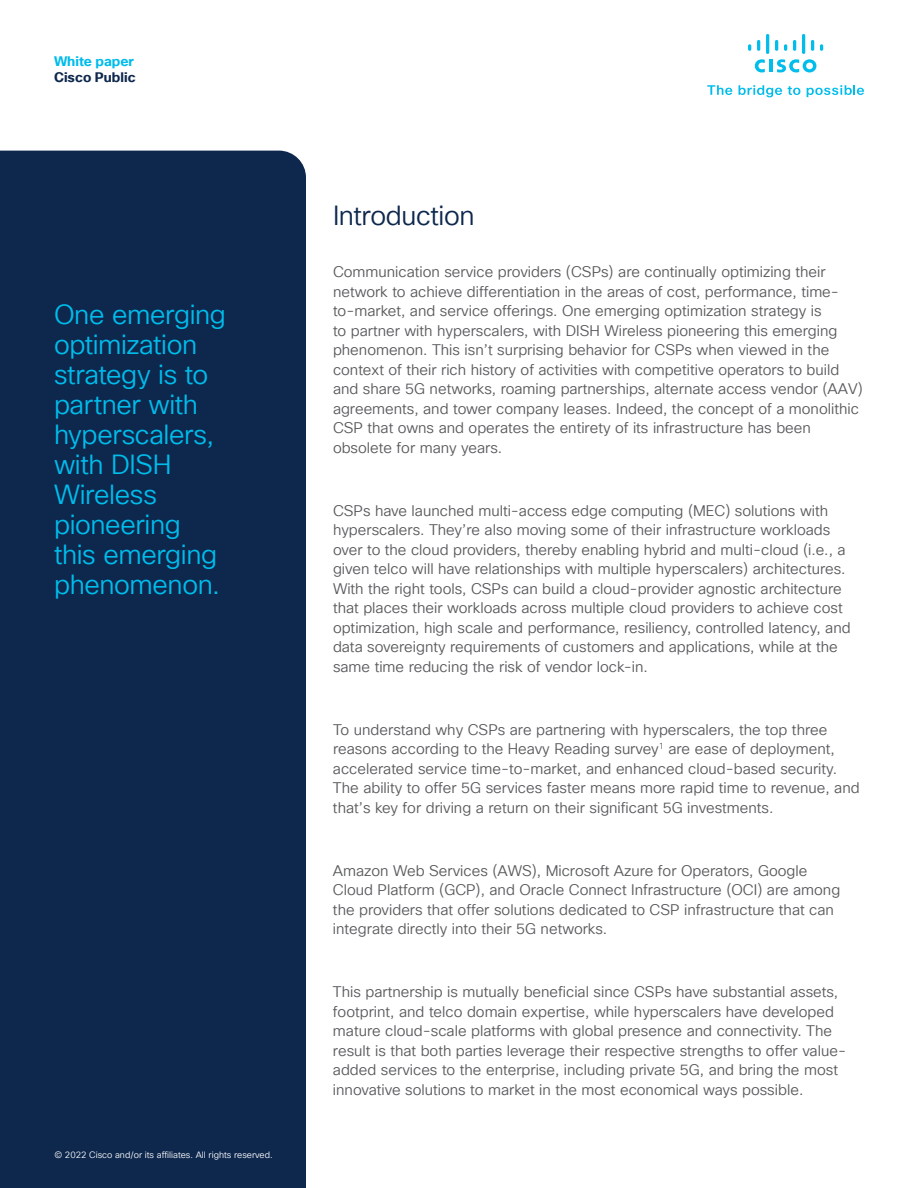
<style>
.page{position:relative;width:918px;height:1188px;background:#fff}
.page>*{position:absolute;margin:0;border:0;box-sizing:border-box;transform-origin:0 0}
.t1{font:27px/30px "Cisco Sans TT Light";letter-spacing:-.015em;color:#00bceb}
.t2{font:27px "Cisco Sans TT Light";letter-spacing:-.015em;color:#0d274d}
.t3{font:15px/19.5px "Cisco Sans TT Light";color:#58595b}
.t4{font:700 13.5px "Cisco Sans TT";color:#0d274d}
.t5{font:700 13.5px "Cisco Sans TT";color:#00bceb}
.t6{font:9px "Cisco Sans TT Light";color:#fff}
</style>
<div class="page">
<svg style="left:707px;top:85px;width:25px;height:10px"></svg>
<svg style="left:739px;top:85px;width:43px;height:12px"></svg>
<svg style="left:788px;top:86px;width:12px;height:9px"></svg>
<svg style="left:807px;top:85px;width:57px;height:12px"></svg>
<hr style="left:769px;top:60px;width:4px;height:12px;background:#00bdeb">
<svg style="left:755px;top:59px;width:10px;height:13px"></svg>
<svg style="left:777px;top:59px;width:39px;height:13px"></svg>
<svg style="left:748px;top:44px;width:3px;height:7px"></svg>
<svg style="left:757px;top:40px;width:3px;height:11px"></svg>
<hr style="left:766px;top:34px;width:3px;height:20px;background:#00bdeb;border-radius:2px">
<svg style="left:775px;top:40px;width:3px;height:11px"></svg>
<svg style="left:784px;top:44px;width:3px;height:7px"></svg>
<svg style="left:793px;top:40px;width:3px;height:11px"></svg>
<hr style="left:802px;top:34px;width:3px;height:20px;background:#00bdeb;border-radius:2px">
<svg style="left:811px;top:40px;width:3px;height:11px"></svg>
<svg style="left:820px;top:44px;width:3px;height:7px"></svg>
<div style="left:0;top:151px;width:306px;height:1037px;background:#0d274d"></div>
<p class="t5" style="left:54px;top:52px;width:82px">White paper</p>
<p class="t4" style="left:54px;top:69px;width:83px">Cisco Public</p>
<h1 class="t1" style="left:54px;top:300px;width:173px">One emerging optimization strategy is to partner with hyperscalers, with DISH<br>Wireless pioneering this emerging phenomenon.</h1>
<p class="t6" style="left:54px;top:1149px;width:220px">© 2022 Cisco and/or its affiliates. All rights reserved.</p>
<h1 class="t2" style="left:333px;top:198px;width:143px">Introduction</h1>
<p class="t3" style="left:333px;top:263px;width:531px">Communication service providers (CSPs) are continually optimizing their network to achieve differentiation in the areas of cost, performance, time&shy;to-market, and service offerings. One emerging optimization strategy is<br>to partner with hyperscalers, with DISH Wireless pioneering this emerging phenomenon. This isn’t surprising behavior for CSPs when viewed in the context of their rich history of activities with competitive operators to build and share 5G networks, roaming partnerships, alternate access vendor (AAV) agreements, and tower company leases. Indeed, the concept of a monolithic CSP that owns and operates the entirety of its infrastructure has been obsolete for many years.</p>
<p class="t3" style="left:333px;top:501px;width:519px">CSPs have launched multi-access edge computing (MEC) solutions with hyperscalers. They’re also moving some of their infrastructure workloads over to the cloud providers, thereby enabling hybrid and multi-cloud (i.e., a given telco will have relationships with multiple hyperscalers) architectures.<br>With the right tools, CSPs can build a cloud-provider agnostic architecture that places their workloads across multiple cloud providers to achieve cost optimization, high scale and performance, resiliency, controlled latency, and data sovereignty requirements of customers and applications, while at the same time reducing the risk of vendor lock-in.</p>
<p class="t3" style="left:333px;top:720px;width:528px">To understand why CSPs are partnering with hyperscalers, the top three reasons according to the Heavy Reading survey<sup>1</sup> are ease of deployment, accelerated service time-to-market, and enhanced cloud-based security.<br>The ability to offer 5G services faster means more rapid time to revenue, and that’s key for driving a return on their significant 5G investments.</p>
<p class="t3" style="left:333px;top:861px;width:509px">Amazon Web Services (AWS), Microsoft Azure for Operators, Google Cloud Platform (GCP), and Oracle Connect Infrastructure (OCI) are among the providers that offer solutions dedicated to CSP infrastructure that can integrate directly into their 5G networks.</p>
<p class="t3" style="left:333px;top:983px;width:515px">This partnership is mutually beneficial since CSPs have substantial assets, footprint, and telco domain expertise, while hyperscalers have developed mature cloud-scale platforms with global presence and connectivity. The result is that both parties leverage their respective strengths to offer value&shy;added services to the enterprise, including private 5G, and bring the most innovative solutions to market in the most economical ways possible.</p>
</div>
